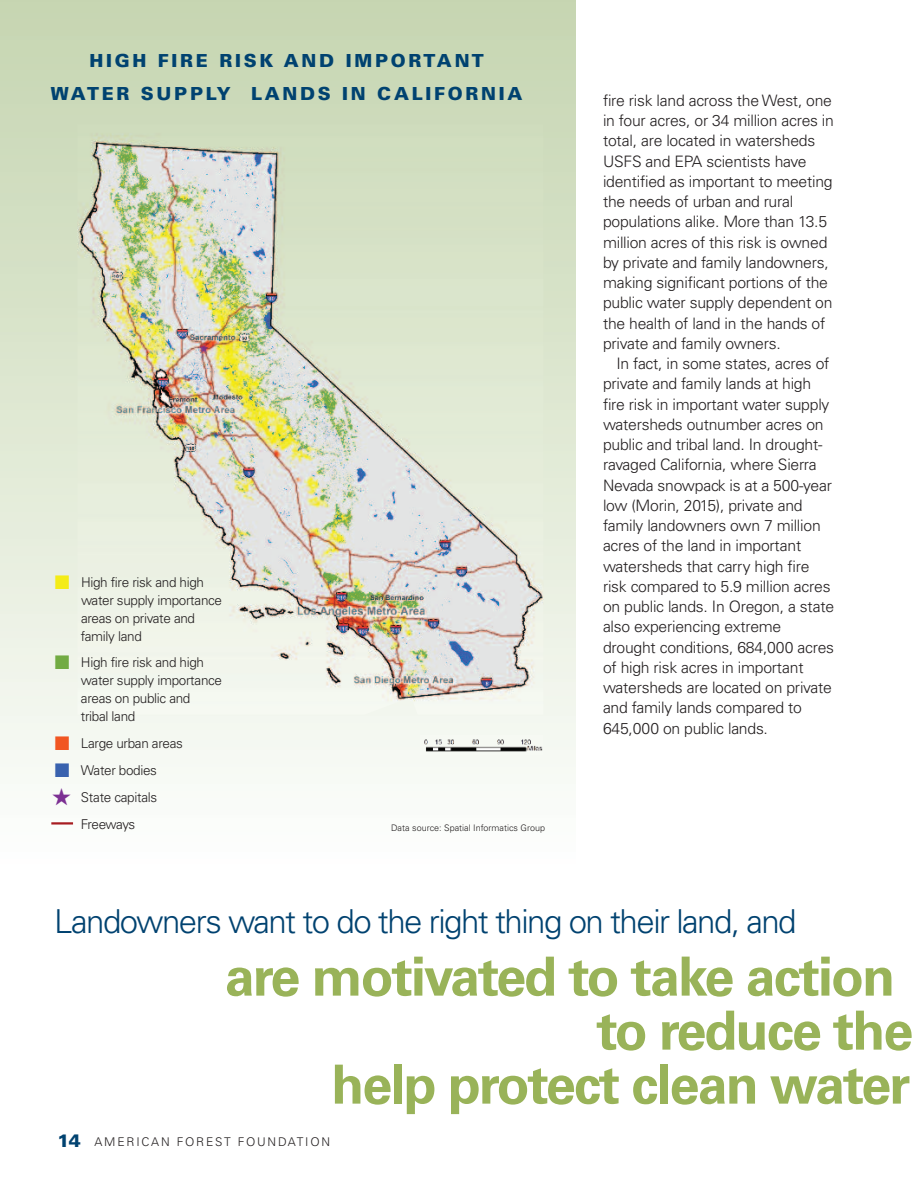
<style>
.page{position:relative;width:918px;height:1188px;background:#fff}
.page>*{position:absolute;margin:0;border:0;box-sizing:border-box;transform-origin:0 0}
.t1{font:700 54px "Univers";letter-spacing:-.035em;color:#99b359}
.t2{font:300 33px "Univers";letter-spacing:-.045em;color:#004270}
.t3{font:900 18px/33px "Univers";letter-spacing:.15em;color:#004270;text-align:center}
.t4{font:300 15.75px/20.2px "Univers";letter-spacing:-.015em;color:#231f20}
.t5{font:300 13.5px/18px "Univers";letter-spacing:-.025em;color:#231f20}
.t6{font:300 12px "Univers";letter-spacing:.15em;color:#231f20}
.t7{font:300 9px "Univers";color:#231f20}
.s1{color:#f4ec17}
.s2{color:#72ab43}
.s3{color:#f15622}
.s4{color:#3962ae}
.s5{color:#7c3093}
.s6{font-weight:900;font-size:18px;color:#004270}
</style>
<div class="page">
<div style="left:0;top:0;width:576px;height:864px;background:linear-gradient(to bottom,#c5d5af,#fcfefc)"></div>
<img style="left:77px;top:124px;width:466px;height:591px">
<img style="left:420px;top:735px;width:123px;height:20px">
<hr style="left:51px;top:822px;width:22px;height:3px;background:#a71d21">
<p class="t3" style="left:51px;top:46px;width:473px">HIGH FIRE RISK AND IMPORTANT<br>WATER SUPPLY LANDS IN CALIFORNIA</p>
<p class="t5" style="left:81px;top:575px;width:143px;text-indent:-26px"><span class="s1">■</span> High fire risk and high water supply importance areas on private and family land</p>
<p class="t5" style="left:81px;top:654px;width:143px;text-indent:-26px"><span class="s2">■</span> High fire risk and high water supply importance areas on public and<br>tribal land</p>
<p class="t5" style="left:55px;top:735px;width:130px"><span class="s3">■</span> Large urban areas</p>
<p class="t5" style="left:55px;top:762px;width:104px"><span class="s4">■</span> Water bodies</p>
<p class="t5" style="left:52px;top:785px;width:107px;line-height:27px;text-align:center"><span class="s5">★</span> State capitals<br>Freeways</p>
<p class="t7" style="left:391px;top:824px;width:156px">Data source: Spatial Informatics Group</p>
<p class="t4" style="left:603px;top:92px;width:232px">fire risk land across the West, one in four acres, or 34 million acres in total, are located in watersheds<br>USFS and EPA scientists have identified as important to meeting the needs of urban and rural populations alike. More than 13.5 million acres of this risk is owned by private and family landowners, making significant portions of the public water supply dependent on the health of land in the hands of private and family owners.</p>
<p class="t4" style="left:603px;top:355px;width:233px;text-indent:14px">In fact, in some states, acres of private and family lands at high fire risk in important water supply watersheds outnumber acres on public and tribal land. In drought&shy;ravaged California, where Sierra<br>Nevada snowpack is at a 500-year low (Morin, 2015), private and family landowners own 7 million acres of the land in important watersheds that carry high fire risk compared to 5.9 million acres on public lands. In Oregon, a state also experiencing extreme drought conditions, 684,000 acres of high risk acres in important watersheds are located on private and family lands compared to<br>645,000 on public lands.</p>
<h2 class="t2" style="left:54px;top:909px;width:744px">Landowners want to do the right thing on their land, and</h2>
<h1 class="t1" style="left:225px;top:957px;width:672px">are motivated to take action</h1>
<h1 class="t1" style="left:597px;top:1011px;width:318px">to reduce the</h1>
<h1 class="t1" style="left:331px;top:1065px;width:581px">help protect clean water</h1>
<p class="t6" style="left:58px;top:1138px;width:274px"><span class="s6">14</span> AMERICAN FOREST FOUNDATION</p>
</div>
